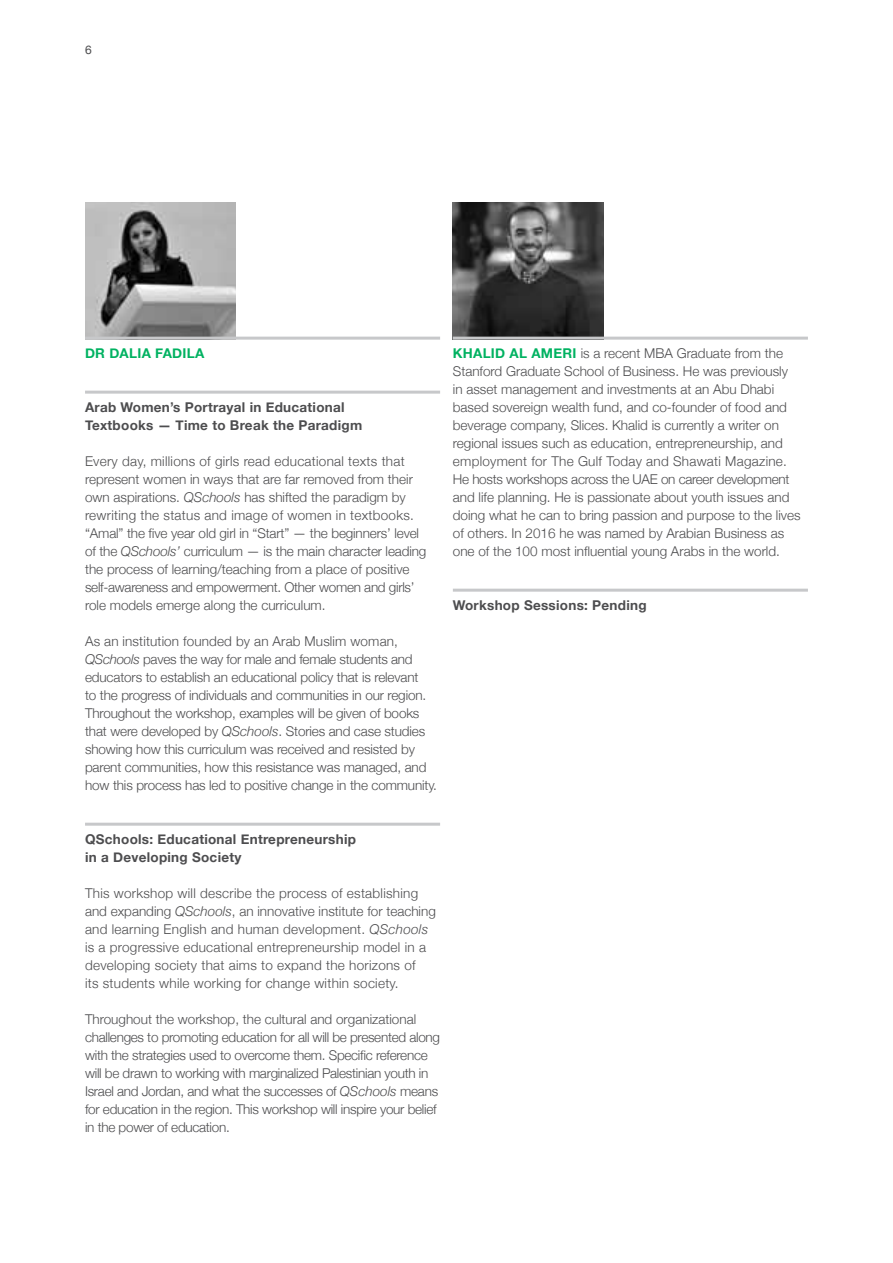
<style>
.page{position:relative;width:893px;height:1263px;background:#fff}
.page>*{position:absolute;margin:0;border:0;box-sizing:border-box;transform-origin:0 0}
.t1{font:300 13.5px/18px "Helvetica Neue";color:#4d4d4f}
.t2{font:300 13.5px/18px "Helvetica Neue";letter-spacing:-.02em;color:#4d4d4f}
.t3{font:300 13.5px/18px "Helvetica Neue";letter-spacing:.02em;color:#4d4d4f}
.t4{font:700 13.5px/18px "Helvetica Neue";letter-spacing:.02em;color:#4d4d4f}
.t5{font:700 13.5px "Helvetica Neue";letter-spacing:.02em;color:#00b261}
.t6{font:12px "Helvetica Neue";color:#4d4d4f}
.s1{font-style:italic}
.s2{font-weight:700;color:#00b261}
</style>
<div class="page">
<img style="left:85px;top:202px;width:150px;height:135px">
<img style="left:453px;top:202px;width:150px;height:135px">
<hr style="left:85px;top:337px;width:355px;height:3px;background:#c7c8ca">
<hr style="left:85px;top:391px;width:355px;height:3px;background:#c7c8ca">
<hr style="left:85px;top:823px;width:355px;height:3px;background:#c7c8ca">
<hr style="left:453px;top:337px;width:355px;height:3px;background:#c7c8ca">
<hr style="left:453px;top:589px;width:355px;height:3px;background:#c7c8ca">
<p class="t6" style="left:85px;top:43px;width:8px">6</p>
<p class="t5" style="left:85px;top:344px;width:121px">Dr Dalia Fadila</p>
<p class="t4" style="left:85px;top:397px;width:279px">Arab Women’s Portrayal in Educational<br>Textbooks — Time to Break the Paradigm</p>
<p class="t1" style="left:85px;top:451px;width:343px">Every day, millions of girls read educational texts that represent women in ways that are far removed from their own aspirations. <span class="s1">QSchools</span> has shifted the paradigm by rewriting the status and image of women in textbooks. “Amal” the five year old girl in “Start” — the beginners’ level of the <span class="s1">QSchools’</span> curriculum — is the main character leading the process of learning/teaching from a place of positive self-awareness and empowerment. Other women and girls’ role models emerge along the curriculum.</p>
<p class="t1" style="left:85px;top:631px;width:353px">As an institution founded by an Arab Muslim woman, <span class="s1">QSchools</span> paves the way for male and female students and educators to establish an educational policy that is relevant<br>to the progress of individuals and communities in our region.<br>Throughout the workshop, examples will be given of books that were developed by <span class="s1">QSchools</span>. Stories and case studies showing how this curriculum was received and resisted by parent communities, how this resistance was managed, and how this process has led to positive change in the community.</p>
<p class="t1" style="left:453px;top:343px;width:349px"><span class="s2">Khali d Al Ameri</span> is a recent MBA Graduate from the Stanford Graduate School of Business. He was previously in asset management and investments at an Abu Dhabi based sovereign wealth fund, and co-founder of food and beverage company, Slices. Khalid is currently a writer on regional issues such as education, entrepreneurship, and employment for The Gulf Today and Shawati Magazine.<br>He hosts workshops across the UAE on career development and life planning. He is passionate about youth issues and doing what he can to bring passion and purpose to the lives of others. In 2016 he was named by Arabian Business as one of the 100 most influential young Arabs in the world.</p>
<p class="t4" style="left:453px;top:595px;width:195px">Workshop Sessions: Pending</p>
<p class="t4" style="left:85px;top:829px;width:272px">QSchools: Educational Entrepreneurship in a Developing Society</p>
<p class="t3" style="left:85px;top:883px;width:352px">This workshop will describe the process of establishing and expanding <span class="s1">QSchools</span>, an innovative institute for teaching and learning English and human development. <span class="s1">QSchools </span>is a progressive educational entrepreneurship model in a developing society that aims to expand the horizons of<br>its students while working for change within society.</p>
<p class="t2" style="left:85px;top:1009px;width:356px">Throughout the workshop, the cultural and organizational challenges to promoting education for all will be presented along with the strategies used to overcome them. Specific reference will be drawn to working with marginalized Palestinian youth in Israel and Jordan, and what the successes of <span class="s1">QSchools</span> means for education in the region. This workshop will inspire your belief in the power of education.</p>
</div>
